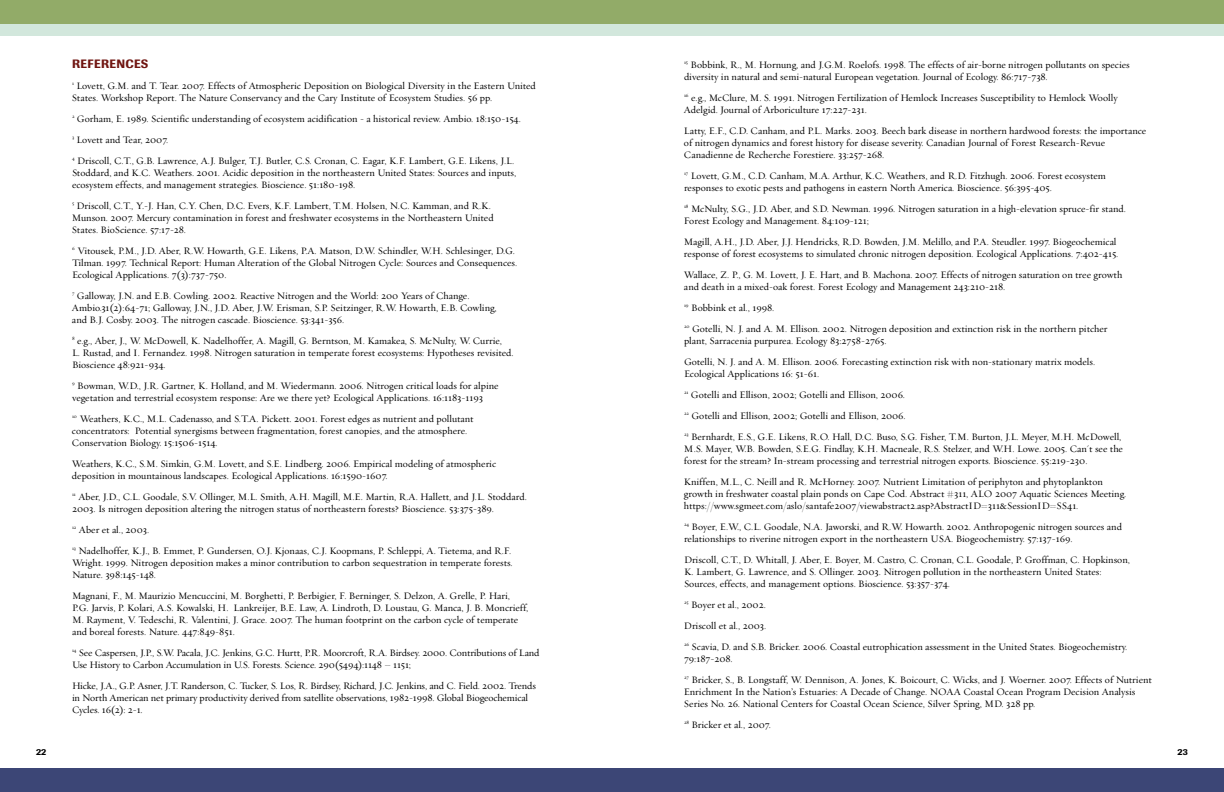
<style>
.page{position:relative;width:1224px;height:792px;background:#fff}
.page>*{position:absolute;margin:0;border:0;box-sizing:border-box;transform-origin:0 0}
.t1{font:500 12px "Imago";letter-spacing:.04em;color:#701511}
.t2{font:10px/12px "Oakleaf";color:#000}
.t3{font:500 9px "Imago";color:#000}
</style>
<div class="page">
<div style="left:0;top:0;width:612px;height:24px;background:#92ab68"></div>
<div style="left:0;top:768px;width:612px;height:24px;background:#3c4676"></div>
<div style="left:0;top:24px;width:612px;height:12px;background:#d2e7dc"></div>
<div style="left:612px;top:768px;width:612px;height:24px;background:#3c4676"></div>
<div style="left:612px;top:0;width:612px;height:24px;background:#92ab68"></div>
<div style="left:612px;top:24px;width:612px;height:12px;background:#d2e7dc"></div>
<p class="t3" style="left:36px;top:749px;width:12px">22</p>
<p class="t1" style="left:72px;top:60px;width:78px">REFERENCES</p>
<p class="t2" style="left:72px;top:80px;width:465px"><sup>1</sup> Lovett, G.M. and T. Tear. 2007. Effects of Atmospheric Deposition on Biological Diversity in the Eastern United<br>States. Workshop Report. The Nature Conservancy and the Cary Institute of Ecosystem Studies. 56 pp.</p>
<p class="t2" style="left:72px;top:109px;width:450px;line-height:21px"><sup>2</sup> Gorham, E. 1989. Scientific understanding of ecosystem acidification - a historical review. Ambio. 18:150-154.<br><sup>3</sup> Lovett and Tear, 2007.<br><sup>4</sup> Driscoll, C.T., G.B. Lawrence, A.J. Bulger, T.J. Butler, C.S. Cronan, C. Eagar, K.F. Lambert, G.E. Likens, J.L.</p>
<p class="t2" style="left:72px;top:167px;width:446px">Stoddard, and K.C. Weathers. 2001. Acidic deposition in the northeastern United States: Sources and inputs, ecosystem effects, and management strategies. Bioscience. 51:180-198.</p>
<p class="t2" style="left:72px;top:200px;width:423px"><sup>5</sup> Driscoll, C.T., Y.-J. Han, C.Y. Chen, D.C. Evers, K.F. Lambert, T.M. Holsen, N.C. Kamman, and R.K.<br>Munson. 2007. Mercury contamination in forest and freshwater ecosystems in the Northeastern United<br>States. BioScience. 57:17-28.</p>
<p class="t2" style="left:72px;top:245px;width:447px"><sup>6</sup> Vitousek, P.M., J.D. Aber, R.W. Howarth, G.E. Likens, P.A. Matson, D.W. Schindler, W.H. Schlesinger, D.G.<br>Tilman. 1997. Technical Report: Human Alteration of the Global Nitrogen Cycle: Sources and Consequences.<br>Ecological Applications. 7(3):737-750.</p>
<p class="t2" style="left:72px;top:290px;width:426px"><sup>7</sup> Galloway, J.N. and E.B. Cowling. 2002. Reactive Nitrogen and the World: 200 Years of Change.<br>Ambio.31(2):64-71; Galloway, J.N., J.D. Aber, J.W. Erisman, S.P. Seitzinger, R.W. Howarth, E.B. Cowling, and B.J. Cosby. 2003. The nitrogen cascade. Bioscience. 53:341-356.</p>
<p class="t2" style="left:72px;top:335px;width:443px"><sup>8</sup> e.g., Aber, J., W. McDowell, K. Nadelhoffer, A. Magill, G. Berntson, M. Kamakea, S. McNulty, W. Currie,<br>L. Rustad, and I. Fernandez. 1998. Nitrogen saturation in temperate forest ecosystems: Hypotheses revisited.<br>Bioscience 48:921-934.</p>
<p class="t2" style="left:72px;top:380px;width:428px"><sup>9</sup> Bowman, W.D., J.R. Gartner, K. Holland, and M. Wiedermann. 2006. Nitrogen critical loads for alpine vegetation and terrestrial ecosystem response: Are we there yet? Ecological Applications. 16:1183-1193</p>
<p class="t2" style="left:72px;top:413px;width:403px"><sup>10</sup> Weathers, K.C., M.L. Cadenasso, and S.T.A. Pickett. 2001. Forest edges as nutrient and pollutant concentrators: Potential synergisms between fragmentation, forest canopies, and the atmosphere.<br>Conservation Biology. 15:1506-1514.</p>
<p class="t2" style="left:72px;top:458px;width:426px">Weathers, K.C., S.M. Simkin, G.M. Lovett, and S.E. Lindberg. 2006. Empirical modeling of atmospheric deposition in mountainous landscapes. Ecological Applications. 16:1590-1607.</p>
<p class="t2" style="left:72px;top:491px;width:456px"><sup>11</sup> Aber, J.D., C.L. Goodale, S.V. Ollinger, M.L. Smith, A.H. Magill, M.E. Martin, R.A. Hallett, and J.L. Stoddard.<br>2003. Is nitrogen deposition altering the nitrogen status of northeastern forests? Bioscience. 53:375-389.</p>
<p class="t2" style="left:72px;top:520px;width:441px;line-height:21px"><sup>12</sup> Aber et al., 2003.<br><sup>13</sup> Nadelhoffer, K.J., B. Emmet, P. Gundersen, O.J. Kjonaas, C.J. Koopmans, P. Schleppi, A. Tietema, and R.F.</p>
<p class="t2" style="left:72px;top:557px;width:442px">Wright. 1999. Nitrogen deposition makes a minor contribution to carbon sequestration in temperate forests.<br>Nature. 398:145-148.</p>
<p class="t2" style="left:72px;top:590px;width:458px">Magnani, F., M. Maurizio Mencuccini, M. Borghetti, P. Berbigier, F. Berninger, S. Delzon, A. Grelle, P. Hari, P.G. Jarvis, P. Kolari, A.S. Kowalski, H. Lankreijer, B.E. Law, A. Lindroth, D. Loustau, G. Manca, J. B. Moncrieff, M. Rayment, V. Tedeschi, R. Valentini, J. Grace. 2007. The human footprint on the carbon cycle of temperate and boreal forests. Nature. 447:849-851.</p>
<p class="t2" style="left:72px;top:647px;width:469px"><sup>14</sup> See Caspersen, J.P., S.W. Pacala, J.C. Jenkins, G.C. Hurtt, P.R. Moorcroft, R.A. Birdsey. 2000. Contributions of Land<br>Use History to Carbon Accumulation in U.S. Forests. Science. 290(5494):1148 – 1151;</p>
<p class="t2" style="left:72px;top:680px;width:465px">Hicke, J.A., G.P. Asner, J.T. Randerson, C. Tucker, S. Los, R. Birdsey, Richard, J.C. Jenkins, and C. Field. 2002. Trends in North American net primary productivity derived from satellite observations, 1982-1998. Global Biogeochemical<br>Cycles. 16(2): 2-1.</p>
<p class="t2" style="left:684px;top:59px;width:447px"><sup>15</sup> Bobbink, R., M. Hornung, and J.G.M. Roelofs. 1998. The effects of air-borne nitrogen pollutants on species diversity in natural and semi-natural European vegetation. Journal of Ecology. 86:717-738.</p>
<p class="t2" style="left:684px;top:92px;width:435px"><sup>16</sup> e.g., McClure, M. S. 1991. Nitrogen Fertilization of Hemlock Increases Susceptibility to Hemlock Woolly<br>Adelgid. Journal of Arboriculture 17:227-231.</p>
<p class="t2" style="left:684px;top:125px;width:464px">Latty, E.F., C.D. Canham, and P.L. Marks. 2003. Beech bark disease in northern hardwood forests: the importance of nitrogen dynamics and forest history for disease severity. Canadian Journal of Forest Research-Revue<br>Canadienne de Recherche Forestiere. 33:257-268.</p>
<p class="t2" style="left:684px;top:170px;width:423px"><sup>17</sup> Lovett, G.M., C.D. Canham, M.A. Arthur, K.C. Weathers, and R.D. Fitzhugh. 2006. Forest ecosystem responses to exotic pests and pathogens in eastern North America. Bioscience. 56:395-405.</p>
<p class="t2" style="left:684px;top:203px;width:443px"><sup>18</sup> McNulty, S.G., J.D. Aber, and S.D. Newman. 1996. Nitrogen saturation in a high-elevation spruce-fir stand.<br>Forest Ecology and Management. 84:109-121;</p>
<p class="t2" style="left:684px;top:236px;width:436px">Magill, A.H., J.D. Aber, J.J. Hendricks, R.D. Bowden, J.M. Melillo, and P.A. Steudler. 1997. Biogeochemical response of forest ecosystems to simulated chronic nitrogen deposition. Ecological Applications. 7:402-415.</p>
<p class="t2" style="left:684px;top:269px;width:440px">Wallace, Z. P., G. M. Lovett, J. E. Hart, and B. Machona. 2007. Effects of nitrogen saturation on tree growth and death in a mixed-oak forest. Forest Ecology and Management 243:210-218.</p>
<p class="t2" style="left:684px;top:297px;width:425px;line-height:21px"><sup>19</sup> Bobbink et al., 1998.<br><sup>20</sup> Gotelli, N. J. and A. M. Ellison. 2002. Nitrogen deposition and extinction risk in the northern pitcher</p>
<p class="t2" style="left:684px;top:330px;width:413px;line-height:21px">plant, Sarracenia purpurea. Ecology 83:2758-2765.<br>Gotelli, N. J. and A. M. Ellison. 2006. Forecasting extinction risk with non-stationary matrix models.</p>
<p class="t2" style="left:684px;top:363px;width:439px;line-height:21px">Ecological Applications 16: 51-61.<br><sup>21</sup> Gotelli and Ellison, 2002; Gotelli and Ellison, 2006.<br><sup>22</sup> Gotelli and Ellison, 2002; Gotelli and Ellison, 2006.<br><sup>23</sup> Bernhardt, E.S., G.E. Likens, R.O. Hall, D.C. Buso, S.G. Fisher, T.M. Burton, J.L. Meyer, M.H. McDowell,</p>
<p class="t2" style="left:684px;top:443px;width:441px">M.S. Mayer, W.B. Bowden, S.E.G. Findlay, K.H. Macneale, R.S. Stelzer, and W.H. Lowe. 2005. Can't see the forest for the stream? In-stream processing and terrestrial nitrogen exports. Bioscience. 55:219-230.</p>
<p class="t2" style="left:684px;top:476px;width:444px">Kniffen, M.L., C. Neill and R. McHorney. 2007. Nutrient Limitation of periphyton and phytoplankton growth in freshwater coastal plain ponds on Cape Cod. Abstract #311, ALO 2007 Aquatic Sciences Meeting. https://www.sgmeet.com/aslo/santafe2007/viewabstract2.asp?AbstractID=311&amp;SessionID=SS41.</p>
<p class="t2" style="left:684px;top:521px;width:439px"><sup>24</sup> Boyer, E.W., C.L. Goodale, N.A. Jaworski, and R.W. Howarth. 2002. Anthropogenic nitrogen sources and relationships to riverine nitrogen export in the northeastern USA. Biogeochemistry. 57:137-169.</p>
<p class="t2" style="left:684px;top:554px;width:447px">Driscoll, C.T., D. Whitall, J. Aber, E. Boyer, M. Castro, C. Cronan, C.L. Goodale, P. Groffman, C. Hopkinson,<br>K. Lambert, G. Lawrence, and S. Ollinger. 2003. Nitrogen pollution in the northeastern United States:<br>Sources, effects, and management options. Bioscience. 53:357-374.</p>
<p class="t2" style="left:684px;top:594px;width:445px;line-height:21px"><sup>25</sup> Boyer et al., 2002.<br>Driscoll et al., 2003.<br><sup>26</sup> Scavia, D. and S.B. Bricker. 2006. Coastal eutrophication assessment in the United States. Biogeochemistry.</p>
<p class="t2" style="left:684px;top:648px;width:469px;line-height:21px">79:187-208.<br><sup>27</sup> Bricker, S., B. Longstaff, W. Dennison, A. Jones, K. Boicourt, C. Wicks, and J. Woerner. 2007. Effects of Nutrient</p>
<p class="t2" style="left:684px;top:686px;width:453px">Enrichment In the Nation’s Estuaries: A Decade of Change. NOAA Coastal Ocean Program Decision Analysis<br>Series No. 26. National Centers for Coastal Ocean Science, Silver Spring, MD. 328 pp.</p>
<p class="t2" style="left:684px;top:719px;width:88px"><sup>28</sup> Bricker et al., 2007.</p>
<p class="t3" style="left:1178px;top:749px;width:12px">23</p>
</div>
